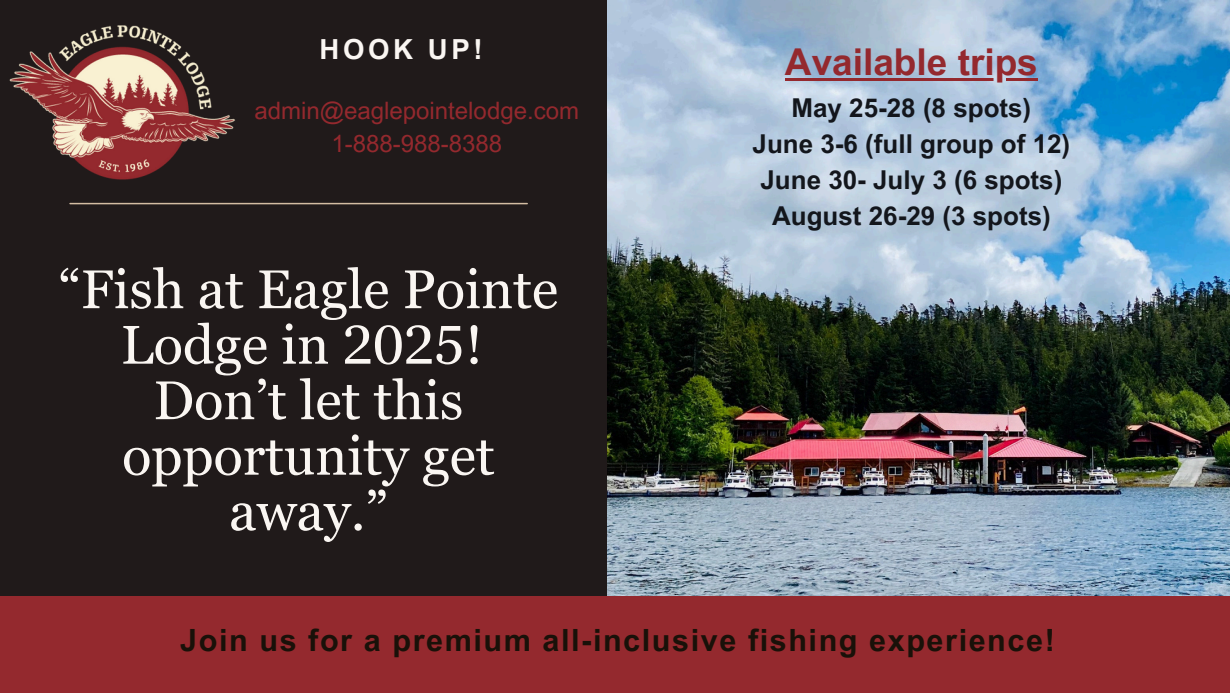
<style>
.page{position:relative;width:1230px;height:693px;background:#201a1a}
.page>*{position:absolute;margin:0;border:0;box-sizing:border-box;transform-origin:0 0}
.t1{font:54.4px/55.5px "Georgia Pro";color:#faf6f2;text-align:center}
.t2{font:700 37px "Arial MT Pro";color:#94292e}
.t3{font:700 30.6px "Arial MT Pro";letter-spacing:.05em;color:#191109}
.t4{font:700 27.6px "Arial MT Pro";letter-spacing:.13em;color:#faf6f2}
.t5{font:700 26px/36px "Arial MT Pro";color:#13161c;text-align:center}
.t6{font:24px "Arial MT Pro";color:#94292e}
</style>
<div class="page">
<hr style="left:70px;top:203px;width:457px;height:1px;background:#d3bda3">
<img style="left:607px;top:0;width:623px;height:597px">
<div style="left:0;top:597px;width:1230px;height:96px;background:#94292e"></div>
<img style="left:9px;top:25px;width:236px;height:180px">
<hr style="left:785px;top:78px;width:253px;height:3px;background:#94292e">
<p class="t4" style="left:320px;top:39px;width:164px">HOOK UP!</p>
<p class="t6" style="left:255px;top:102px;width:326px">admin@eaglepointelodge.com</p>
<h1 class="t6" style="left:331px;top:135px;width:172px">1-888-988-8388</h1>
<p class="t1" style="left:59px;top:261px;width:501px">“Fish at Eagle Pointe<br>Lodge in 2025!<br>Don’t let this opportunity get away.”</p>
<h3 class="t2" style="left:785px;top:48px;width:254px">Available trips</h3>
<h3 class="t5" style="left:753px;top:93px;width:319px">May 25-28 (8 spots)<br>June 3-6 (full group of 12)<br>June 30- July 3 (6 spots)<br>August 26-29 (3 spots)</h3>
<h4 class="t3" style="left:180px;top:629px;width:876px">Join us for a premium all-inclusive fishing experience!</h4>
</div>
